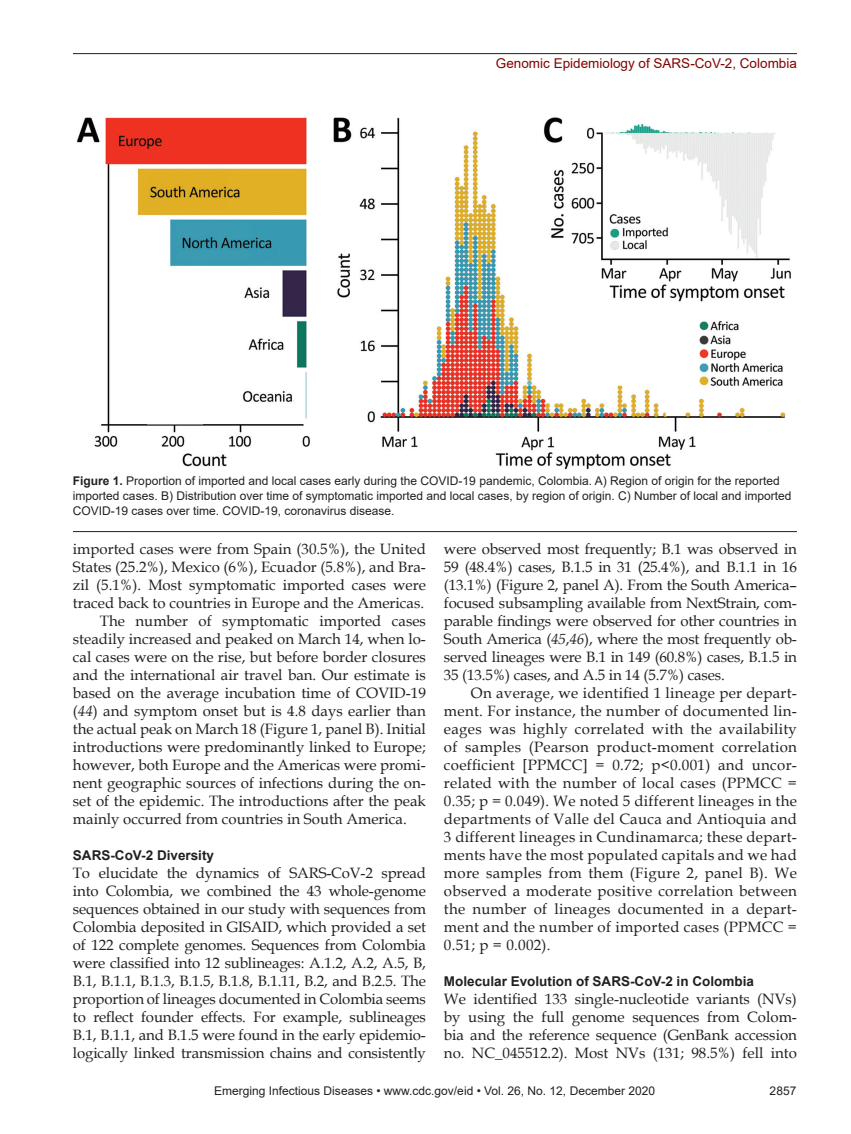
<style>
.page{position:relative;width:851px;height:1134px;background:#fff}
.page>*{position:absolute;margin:0;border:0;box-sizing:border-box;transform-origin:0 0}
.Body_Text{font:15px/18px "Book Antiqua";color:#231f20;text-align:justify}
.BodyText2{font:15px/18px "Book Antiqua";letter-spacing:-.01em;color:#231f20;text-align:justify}
.t1{font:700 13.5px "Arial";color:#231f20}
.Running_Head{font:13.5px "Arial";color:#820301}
.Figure_Legend{font:12px/15px "Arial";color:#231f20}
.s1{font-weight:700}
.s2{font-style:italic}
</style>
<div class="page">
<hr style="left:73px;top:53px;width:723px;height:1px;background:#231f20">
<img style="left:77px;top:117px;width:714px;height:353px">
<hr style="left:73px;top:531px;width:723px;height:1px;background:#231f20">
<p class="Running_Head" style="left:496px;top:54px;width:302px">Genomic Epidemiology of SARS-CoV-2, Colombia</p>
<p class="Figure_Legend" style="left:73px;top:473px;width:720px"><span class="s1">Figure 1.</span> Proportion of imported and local cases early during the COVID-19 pandemic, Colombia. A) Region of origin for the reported imported cases. B) Distribution over time of symptomatic imported and local cases, by region of origin. C) Number of local and imported<br>COVID-19 cases over time. COVID-19, coronavirus disease.</p>
<p class="Body_Text" style="left:73px;top:540px;width:354px">imported cases were from Spain (30.5%), the United States (25.2%), Mexico (6%), Ecuador (5.8%), and Bra&shy;zil (5.1%). Most symptomatic imported cases were traced back to countries in Europe and the Americas.</p>
<p class="Body_Text" style="left:73px;top:612px;width:354px;text-indent:27px">The number of symptomatic imported cases steadily increased and peaked on March 14, when lo&shy;cal cases were on the rise, but before border closures and the international air travel ban. Our estimate is based on the average incubation time of COVID-19 (<span class="s2">44</span>) and symptom onset but is 4.8 days earlier than the actual peak on March 18 (Figure 1, panel B). Initial introductions were predominantly linked to Europe; however, both Europe and the Americas were promi&shy;nent geographic sources of infections during the on&shy;set of the epidemic. The introductions after the peak mainly occurred from countries in South America.</p>
<h2 class="t1" style="left:73px;top:846px;width:143px">SARS-CoV-2 Diversity</h2>
<p class="BodyText2" style="left:73px;top:864px;width:354px">To elucidate the dynamics of SARS-CoV-2 spread into Colombia, we combined the 43 whole-genome sequences obtained in our study with sequences from Colombia deposited in GISAID, which provided a set of 122 complete genomes. Sequences from Colombia were classified into 12 sublineages: A.1.2, A.2, A.5, B, B.1, B.1.1, B.1.3, B.1.5, B.1.8, B.1.11, B.2, and B.2.5. The proportion of lineages documented in Colombia seems to reflect founder effects. For example, sublineages B.1, B.1.1, and B.1.5 were found in the early epidemio&shy;logically linked transmission chains and consistently</p>
<p class="BodyText2" style="left:444px;top:540px;width:354px">were observed most frequently; B.1 was observed in 59 (48.4%) cases, B.1.5 in 31 (25.4%), and B.1.1 in 16 (13.1%) (Figure 2, panel A). From the South America– focused subsampling available from NextStrain, com&shy;parable findings were observed for other countries in South America (<span class="s2">45</span>,<span class="s2">46</span>), where the most frequently ob&shy;served lineages were B.1 in 149 (60.8%) cases, B.1.5 in 35 (13.5%) cases, and A.5 in 14 (5.7%) cases.</p>
<p class="Body_Text" style="left:444px;top:684px;width:354px;text-indent:27px">On average, we identified 1 lineage per depart&shy;ment. For instance, the number of documented lin&shy;eages was highly correlated with the availability of samples (Pearson product-moment correlation coefficient [PPMCC] = 0.72; p&lt;0.001) and uncor&shy;related with the number of local cases (PPMCC = 0.35; p = 0.049). We noted 5 different lineages in the departments of Valle del Cauca and Antioquia and 3 different lineages in Cundinamarca; these depart&shy;ments have the most populated capitals and we had more samples from them (Figure 2, panel B). We observed a moderate positive correlation between the number of lineages documented in a depart&shy;ment and the number of imported cases (PPMCC = 0.51; p = 0.002).</p>
<h2 class="t1" style="left:444px;top:972px;width:311px">Molecular Evolution of SARS-CoV-2 in Colombia</h2>
<p class="BodyText2" style="left:444px;top:990px;width:354px">We identified 133 single-nucleotide variants (NVs) by using the full genome sequences from Colom&shy;bia and the reference sequence (GenBank accession no. NC_045512.2). Most NVs (131; 98.5%) fell into</p>
<p class="Figure_Legend" style="left:214px;top:1084px;width:442px">Emerging Infectious Diseases • www.cdc.gov/eid • Vol. 26, No. 12, December 2020</p>
<p class="Figure_Legend" style="left:769px;top:1084px;width:28px">2857</p>
</div>
